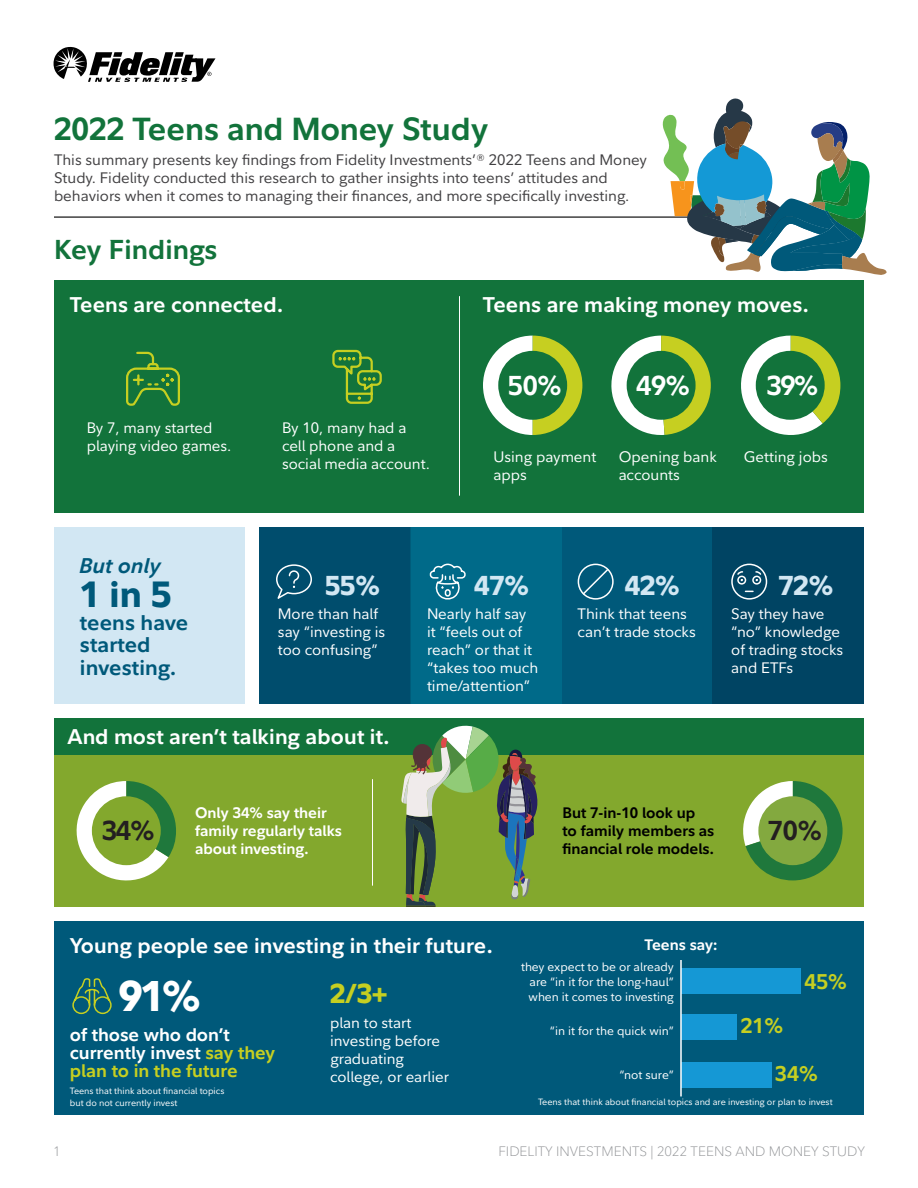
<style>
.page{position:relative;width:918px;height:1188px;background:#fff}
.page>*{position:absolute;margin:0;border:0;box-sizing:border-box;transform-origin:0 0}
.H2_18_18{font:800 42.3px "Fidelity Sans";color:#fff}
.H3_14_18{font:800 36px "Fidelity Sans";color:#00597a}
.H1_21{font:700 31.5px "Fidelity Sans";color:#12733b}
.BIg_numbers_18{font:800 27px "Fidelity Sans";color:#d2e7f3}
.H2_18_18-2{font:700 27px "Fidelity Sans";letter-spacing:-.005em;color:#12733b}
.t1{font:700 27px "Fidelity Sans";color:#fff}
.t2{font:700 27px "Fidelity Sans";color:#231f20}
.BIg_numbers_18-2{font:800 27px "Fidelity Sans";color:#c6cf21}
.H3_14_18-2{font:700 21px "Fidelity Sans";letter-spacing:.005em;color:#fff}
.H3_14_18-3{font:700 21px/22.5px "Fidelity Sans";letter-spacing:.005em;color:#00597a}
.H3_14_18-4{font:700 21px "Fidelity Sans";color:#c6cf21}
.H3_14_18-5{font:italic 700 21px "Fidelity Sans";letter-spacing:.005em;color:#00597a}
.Base_text_10_12{font:700 18px/18px "Fidelity Sans";color:#fff}
.Base_text_10_12-2{font:15px/18px "Fidelity Sans";color:#fff}
.Base_text_10_12-3{font:15px/18px "Fidelity Sans";color:#414042}
._10_12_white{font:15px/18px "Fidelity Sans";color:#fff}
.Base_text_10_12-4{font:700 15px/18px "Fidelity Sans";color:#fff}
.Base_text_10_12-5{font:700 15px/18px "Fidelity Sans";color:#000}
.t3{font:300 13.5px "Fidelity Sans";color:#939598}
.Base_text_10_12-6{font:12px/15px "Fidelity Sans";color:#fff;text-align:justify}
.Base_text_10_12-7{font:9px/12px "Fidelity Sans";color:#fff}
.s1{color:#c6cf21}
</style>
<div class="page">
<div style="left:260px;top:528px;width:604px;height:176px;background:#00597a"></div>
<div style="left:411px;top:528px;width:151px;height:176px;background:#006a89"></div>
<div style="left:260px;top:528px;width:151px;height:176px;background:#004d6d"></div>
<div style="left:713px;top:528px;width:151px;height:176px;background:#004463"></div>
<div style="left:54px;top:719px;width:810px;height:188px;background:#83a82d"></div>
<div style="left:54px;top:718px;width:810px;height:36px;background:#12733b"></div>
<hr style="left:54px;top:217px;width:800px;height:1px;background:#000">
<div style="left:54px;top:528px;width:190px;height:176px;background:#d2e7f3"></div>
<div style="left:54px;top:922px;width:810px;height:193px;background:#00597a"></div>
<div style="left:681px;top:969px;width:120px;height:25px;background:#1598d5"></div>
<div style="left:681px;top:1015px;width:56px;height:25px;background:#1598d5"></div>
<div style="left:681px;top:1062px;width:90px;height:26px;background:#1598d5"></div>
<hr style="left:680px;top:960px;width:2px;height:136px;background:#fff">
<div style="left:54px;top:280px;width:810px;height:233px;background:#12733b"></div>
<svg style="left:126px;top:351px;width:54px;height:55px"></svg>
<svg style="left:483px;top:336px;width:99px;height:99px"></svg>
<div style="left:498px;top:351px;width:69px;height:69px;background:#12733b;border-radius:50%"></div>
<svg style="left:611px;top:336px;width:100px;height:99px"></svg>
<div style="left:627px;top:351px;width:69px;height:69px;background:#12733b;border-radius:50%"></div>
<svg style="left:741px;top:336px;width:99px;height:99px"></svg>
<div style="left:756px;top:351px;width:69px;height:69px;background:#12733b;border-radius:50%"></div>
<svg style="left:332px;top:349px;width:50px;height:55px"></svg>
<hr style="left:459px;top:296px;width:1px;height:200px;background:#fff">
<svg style="left:76px;top:781px;width:100px;height:100px"></svg>
<div style="left:92px;top:796px;width:69px;height:69px;background:#83a82d;border-radius:50%"></div>
<svg style="left:743px;top:781px;width:100px;height:99px"></svg>
<div style="left:758px;top:796px;width:69px;height:69px;background:#83a93f;border-radius:50%"></div>
<svg style="left:53px;top:47px;width:163px;height:35px"></svg>
<svg style="left:662px;top:98px;width:225px;height:177px"></svg>
<hr style="left:372px;top:779px;width:1px;height:107px;background:#fff">
<svg style="left:401px;top:725px;width:139px;height:182px"></svg>
<svg style="left:276px;top:564px;width:36px;height:35px"></svg>
<svg style="left:429px;top:563px;width:37px;height:37px"></svg>
<svg style="left:731px;top:563px;width:37px;height:37px"></svg>
<svg style="left:577px;top:563px;width:37px;height:37px"></svg>
<svg style="left:72px;top:979px;width:40px;height:36px"></svg>
<p class="H1_21" style="left:54px;top:108px;width:436px">2022 Teens and Money Study</p>
<p class="Base_text_10_12-3" style="left:54px;top:151px;width:594px">This summary presents key findings from Fidelity Investments’® 2022 Teens and Money<br>Study. Fidelity conducted this research to gather insights into teens’ attitudes and behaviors when it comes to managing their finances, and more specifically investing.</p>
<p class="H2_18_18-2" style="left:54px;top:231px;width:165px">Key Findings</p>
<p class="H3_14_18-2" style="left:70px;top:291px;width:215px">Teens are connected.</p>
<p class="H3_14_18-2" style="left:483px;top:291px;width:328px">Teens are making money moves.</p>
<p class="_10_12_white" style="left:87px;top:419px;width:146px">By 7, many started playing video games.</p>
<p class="H3_14_18-5" style="left:80px;top:552px;width:83px">But only</p>
<p class="H3_14_18" style="left:80px;top:571px;width:93px">1 in 5</p>
<p class="H3_14_18-3" style="left:80px;top:611px;width:110px">teens have started investing.</p>
<p class="_10_12_white" style="left:282px;top:419px;width:149px">By 10, many had a cell phone and a social media account.</p>
<p class="t1" style="left:508px;top:368px;width:56px">50%</p>
<p class="t1" style="left:636px;top:368px;width:55px">49%</p>
<p class="t1" style="left:767px;top:368px;width:53px">39%</p>
<p class="_10_12_white" style="left:494px;top:448px;width:104px">Using payment apps</p>
<p class="_10_12_white" style="left:619px;top:448px;width:100px">Opening bank accounts</p>
<p class="_10_12_white" style="left:744px;top:448px;width:85px">Getting jobs</p>
<p class="BIg_numbers_18" style="left:325px;top:567px;width:56px">55%</p>
<p class="Base_text_10_12-2" style="left:278px;top:605px;width:109px">More than half say “investing is too confusing”</p>
<p class="BIg_numbers_18" style="left:474px;top:567px;width:56px">47%</p>
<p class="Base_text_10_12-2" style="left:427px;top:605px;width:113px">Nearly half say it “feels out of reach” or that it “takes too much time/attention”</p>
<p class="BIg_numbers_18" style="left:625px;top:567px;width:56px">42%</p>
<p class="Base_text_10_12-2" style="left:578px;top:605px;width:120px">Think that teens can’t trade stocks</p>
<p class="BIg_numbers_18" style="left:778px;top:567px;width:56px">72%</p>
<p class="Base_text_10_12-2" style="left:731px;top:605px;width:113px">Say they have “no” knowledge of trading stocks and ETFs</p>
<p class="H3_14_18-2" style="left:68px;top:723px;width:324px">And most aren’t talking about it.</p>
<p class="Base_text_10_12-4" style="left:195px;top:804px;width:148px">Only 34% say their family regularly talks about investing.</p>
<p class="Base_text_10_12-5" style="left:562px;top:804px;width:153px">But 7-in-10 look up<br>to family members as financial role models.</p>
<p class="t2" style="left:102px;top:813px;width:54px">34%</p>
<p class="t2" style="left:768px;top:813px;width:55px">70%</p>
<p class="H3_14_18-2" style="left:70px;top:932px;width:425px">Young people see investing in their future.</p>
<p class="H2_18_18" style="left:119px;top:969px;width:83px">91%</p>
<p class="Base_text_10_12" style="left:70px;top:1025px;width:207px">of those who don’t currently invest <span class="s1">say they plan to in the future</span></p>
<p class="Base_text_10_12-7" style="left:70px;top:1085px;width:156px">Teens that think about financial topics but do not currently invest</p>
<p class="BIg_numbers_18-2" style="left:330px;top:976px;width:59px">2/3+</p>
<p class="Base_text_10_12-2" style="left:330px;top:1014px;width:120px">plan to start investing before graduating college, or earlier</p>
<p class="Base_text_10_12-4" style="left:645px;top:936px;width:75px">Teens say:</p>
<p class="Base_text_10_12-6" style="left:529px;top:959px;width:147px;text-indent:-8px">they expect to be or already are “in it for the long-haul” when it comes to investing</p>
<p class="Base_text_10_12-6" style="left:550px;top:1024px;width:125px">“in it for the quick win”</p>
<p class="Base_text_10_12-6" style="left:620px;top:1067px;width:56px">“not sure”</p>
<p class="H3_14_18-4" style="left:805px;top:968px;width:44px">45%</p>
<p class="H3_14_18-4" style="left:741px;top:1012px;width:44px">21%</p>
<p class="H3_14_18-4" style="left:775px;top:1060px;width:44px">34%</p>
<p class="Base_text_10_12-7" style="left:538px;top:1096px;width:296px">Teens that think about financial topics and are investing or plan to invest</p>
<p class="t3" style="left:53px;top:1143px;width:9px">1</p>
<p class="t3" style="left:498px;top:1143px;width:368px">FIDELITY INVESTMENTS | 2022 TEENS AND MONEY STUDY</p>
</div>
